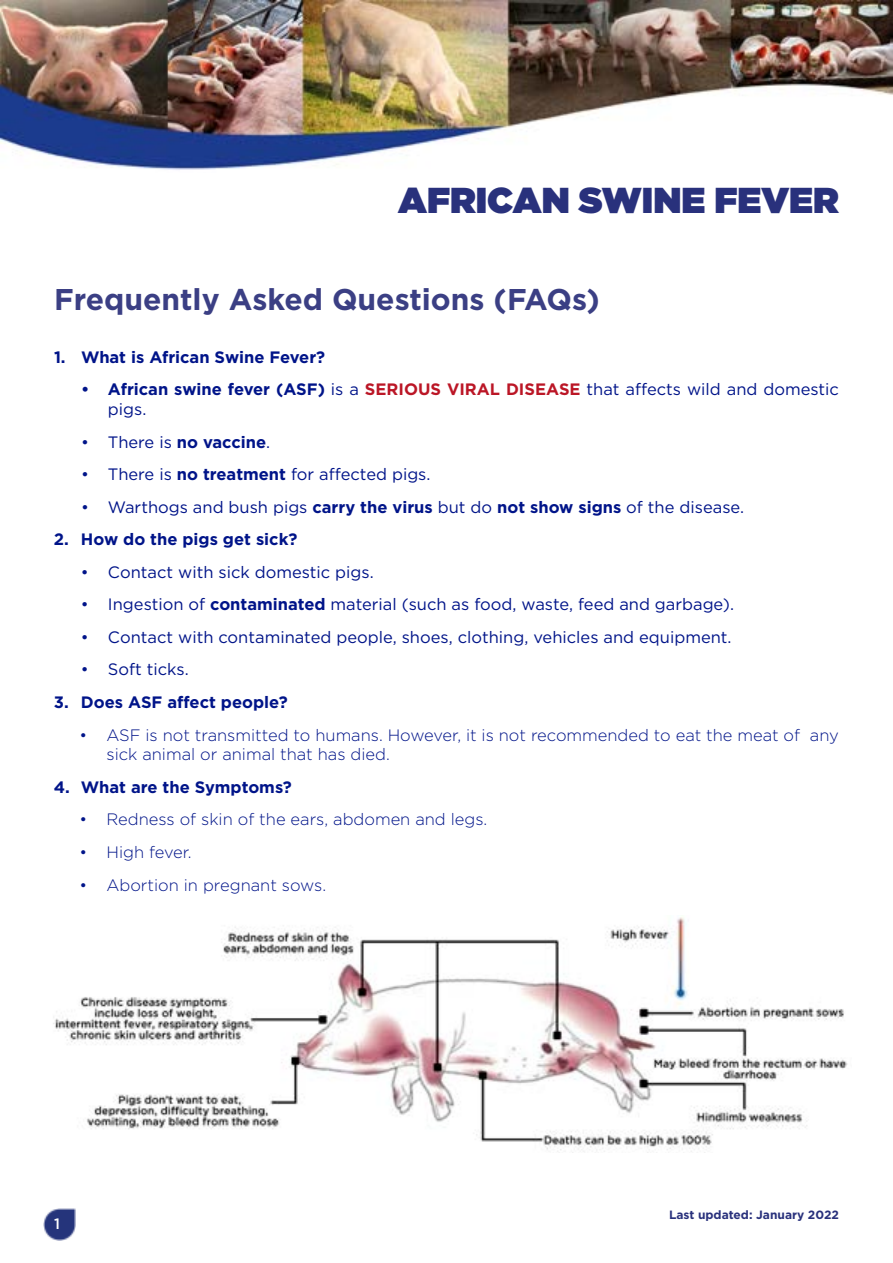
<style>
.page{position:relative;width:893px;height:1263px;background:#fff}
.page>*{position:absolute;margin:0;border:0;box-sizing:border-box;transform-origin:0 0}
.t1{font:900 36px "Gotham";color:#29317c}
.t2{font:700 30px "Gotham";color:#3b3f84}
.t3{font:16.5px/19.8px "Gotham";color:#001489}
.t4{font:300 16.5px/19.8px "Gotham";color:#001489}
.t5{font:700 16.5px "Gotham";color:#001489}
.t6{font:500 15px "Gotham";color:#fff}
.t7{font:700 12px "Gotham";color:#29317c}
.s1{font-weight:700}
.s2{font-weight:700;color:#bb1626}
</style>
<div class="page">
<img style="left:44px;top:1209px;width:32px;height:32px">
<img style="left:0;top:0;width:893px;height:170px">
<img style="left:53px;top:917px;width:795px;height:235px">
<h1 class="t1" style="left:398px;top:174px;width:442px">AFRICAN SWINE FEVER</h1>
<h2 class="t2" style="left:54px;top:279px;width:547px">Frequently Asked Questions (FAQs)</h2>
<p class="t5" style="left:54px;top:346px;width:273px">1. What is African Swine Fever?</p>
<p class="t3" style="left:108px;top:379px;width:732px;text-indent:-27px"><span class="s1">• African swine fever (ASF)</span> is a <span class="s2">SERIOUS VIRAL DISEASE</span> that affects wild and domestic pigs.</p>
<p class="t3" style="left:81px;top:431px;width:191px">• There is <span class="s1">no vaccine</span>.</p>
<p class="t3" style="left:81px;top:464px;width:351px">• There is <span class="s1">no treatment</span> for affected pigs.</p>
<p class="t3" style="left:81px;top:497px;width:665px">• Warthogs and bush pigs <span class="s1">carry the virus</span> but do <span class="s1">not show signs</span> of the disease.</p>
<p class="t5" style="left:54px;top:528px;width:245px">2. How do the pigs get sick?</p>
<p class="t3" style="left:81px;top:562px;width:294px">• Contact with sick domestic pigs.</p>
<p class="t3" style="left:81px;top:594px;width:655px">• Ingestion of <span class="s1">contaminated</span> material (such as food, waste, feed and garbage).</p>
<p class="t3" style="left:81px;top:627px;width:652px">• Contact with contaminated people, shoes, clothing, vehicles and equipment.</p>
<p class="t3" style="left:81px;top:659px;width:109px">• Soft ticks.</p>
<p class="t5" style="left:54px;top:691px;width:235px">3. Does ASF affect people?</p>
<p class="t4" style="left:106px;top:724px;width:734px;text-indent:-27px">• ASF is not transmitted to humans. However, it is not recommended to eat the meat of any sick animal or animal that has died.</p>
<p class="t5" style="left:54px;top:776px;width:239px">4. What are the Symptoms?</p>
<p class="t4" style="left:79px;top:809px;width:409px">• Redness of skin of the ears, abdomen and legs.</p>
<p class="t4" style="left:79px;top:842px;width:114px">• High fever.</p>
<p class="t4" style="left:79px;top:874px;width:248px">• Abortion in pregnant sows.</p>
<p class="t6" style="left:54px;top:1214px;width:7px">1</p>
<p class="t7" style="left:669px;top:1206px;width:171px">Last updated: January 2022</p>
</div>
